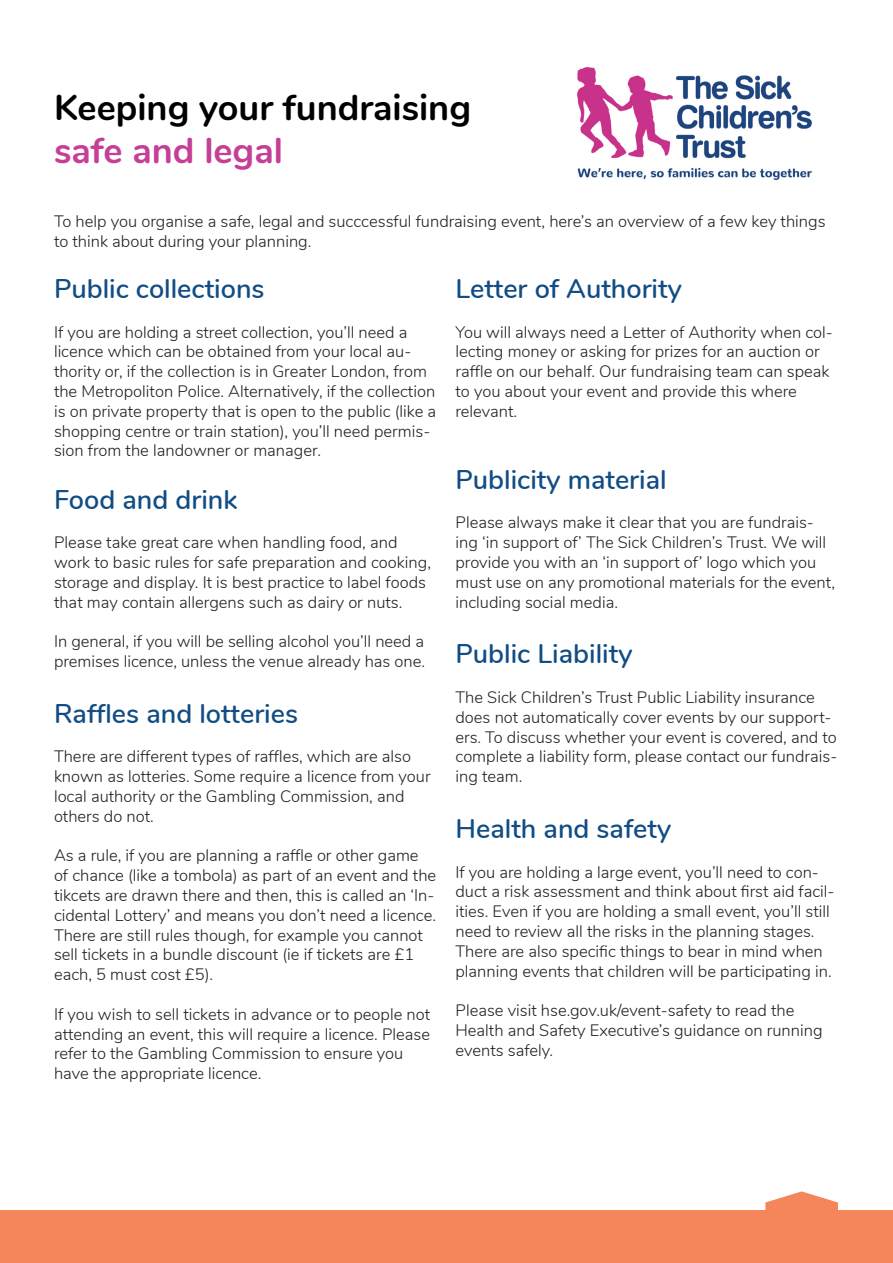
<style>
.page{position:relative;width:893px;height:1263px;background:#fff}
.page>*{position:absolute;margin:0;border:0;box-sizing:border-box;transform-origin:0 0}
.t1{font:700 36px/43.2px "Nunito";color:#000}
.t2{font:600 27px "Nunito";color:#114d84}
.t3{font:300 16.5px/19.8px "Nunito";color:#231f20}
.s1{color:#c53f97}
</style>
<div class="page">
<svg style="left:765px;top:1191px;width:73px;height:72px"></svg>
<div style="left:0;top:1210px;width:893px;height:52px;background:#f5855a"></div>
<img style="left:577px;top:67px;width:234px;height:112px">
<p class="t1" style="left:54px;top:83px;width:419px">Keeping your fundraising <span class="s1">safe and legal</span></p>
<p class="t3" style="left:54px;top:210px;width:773px">To help you organise a safe, legal and succcessful fundraising event, here’s an overview of a few key things to think about during your planning.</p>
<p class="t2" style="left:54px;top:269px;width:212px">Public collections</p>
<p class="t3" style="left:54px;top:321px;width:384px">If you are holding a street collection, you’ll need a licence which can be obtained from your local au&shy;thority or, if the collection is in Greater London, from the Metropoliton Police. Alternatively, if the collection is on private property that is open to the public (like a shopping centre or train station), you’ll need permis&shy;sion from the landowner or manager.</p>
<p class="t2" style="left:54px;top:479px;width:185px">Food and drink</p>
<p class="t3" style="left:54px;top:532px;width:378px">Please take great care when handling food, and work to basic rules for safe preparation and cooking, storage and display. It is best practice to label foods that may contain allergens such as dairy or nuts.</p>
<p class="t3" style="left:54px;top:631px;width:373px">In general, if you will be selling alcohol you’ll need a premises licence, unless the venue already has one.</p>
<p class="t2" style="left:54px;top:693px;width:246px">Raffles and lotteries</p>
<p class="t3" style="left:54px;top:746px;width:378px">There are different types of raffles, which are also known as lotteries. Some require a licence from your local authority or the Gambling Commission, and others do not.</p>
<p class="t3" style="left:54px;top:845px;width:384px">As a rule, if you are planning a raffle or other game of chance (like a tombola) as part of an event and the tikcets are drawn there and then, this is called an ‘In&shy;cidental Lottery’ and means you don’t need a licence.<br>There are still rules though, for example you cannot sell tickets in a bundle discount (ie if tickets are £1 each, 5 must cost £5).</p>
<p class="t3" style="left:54px;top:1003px;width:378px">If you wish to sell tickets in advance or to people not attending an event, this will require a licence. Please refer to the Gambling Commission to ensure you have the appropriate licence.</p>
<p class="t2" style="left:455px;top:269px;width:228px">Letter of Authority</p>
<p class="t3" style="left:455px;top:321px;width:379px">You will always need a Letter of Authority when col&shy;lecting money or asking for prizes for an auction or raffle on our behalf. Our fundraising team can speak to you about your event and provide this where relevant.</p>
<p class="t2" style="left:455px;top:459px;width:213px">Publicity material</p>
<p class="t3" style="left:455px;top:512px;width:381px">Please always make it clear that you are fundrais&shy;ing ‘in support of’ The Sick Children’s Trust. We will provide you with an ‘in support of’ logo which you must use on any promotional materials for the event, including social media.</p>
<p class="t2" style="left:455px;top:634px;width:179px">Public Liability</p>
<p class="t3" style="left:455px;top:686px;width:383px">The Sick Children’s Trust Public Liability insurance does not automatically cover events by our support&shy;ers. To discuss whether your event is covered, and to complete a liability form, please contact our fundrais&shy;ing team.</p>
<p class="t2" style="left:455px;top:809px;width:217px">Health and safety</p>
<p class="t3" style="left:455px;top:861px;width:380px">If you are holding a large event, you’ll need to con&shy;duct a risk assessment and think about first aid facil&shy;ities. Even if you are holding a small event, you’ll still need to review all the risks in the planning stages.<br>There are also specific things to bear in mind when planning events that children will be participating in.</p>
<p class="t3" style="left:455px;top:1000px;width:368px">Please visit hse.gov.uk/event-safety to read the<br>Health and Safety Executive’s guidance on running events safely.</p>
</div>
